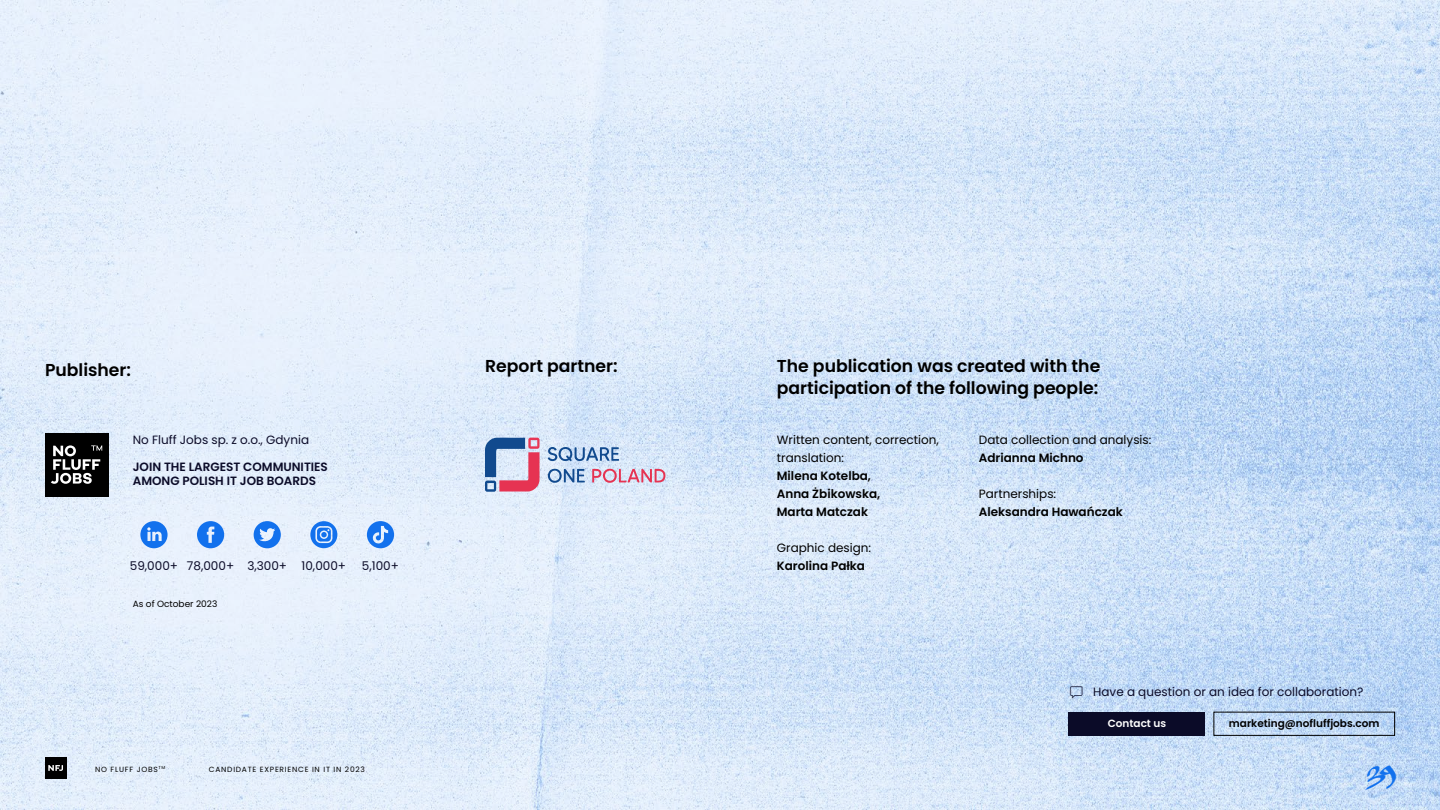
<style>
.page{position:relative;width:1440px;height:810px;background:#fff}
.page>*{position:absolute;margin:0;border:0;box-sizing:border-box;transform-origin:0 0}
.t1{font:35.25px "Subway New York SC";color:#1271ed}
.t2{font:600 17.25px/21.8px "Poppins";color:#000}
.t3{font:12px "Poppins";color:#0b0b28}
.t4{font:12px/18px "Poppins";color:#000}
.t5{font:600 12px/18px "Poppins";color:#000}
.t6{font:600 12px/14.4px "Poppins";color:#0b0b28}
.t7{font:600 10.5px "Poppins";color:#000}
.t8{font:600 10.5px "Poppins";color:#fff}
.t9{font:9px "Poppins";color:#000}
.t10{font:7.5px "Poppins";letter-spacing:.1em;color:#000}
.t11{font:4.35px "Poppins";color:#000}
</style>
<div class="page">
<img style="left:0;top:0;width:1440px;height:810px">
<svg style="left:197px;top:521px;width:27px;height:27px"></svg>
<svg style="left:254px;top:521px;width:27px;height:27px"></svg>
<svg style="left:310px;top:521px;width:27px;height:27px"></svg>
<svg style="left:140px;top:521px;width:28px;height:27px"></svg>
<div style="left:45px;top:433px;width:64px;height:63px;background:#000"></div>
<svg style="left:51px;top:445px;width:51px;height:39px"></svg>
<div style="left:1069px;top:712px;width:136px;height:24px;background:#0b0b28"></div>
<div style="left:1214px;top:712px;width:181px;height:24px;border:1px solid #000"></div>
<svg style="left:367px;top:521px;width:27px;height:27px"></svg>
<svg style="left:485px;top:438px;width:55px;height:54px;background:#a88daf"></svg>
<svg style="left:547px;top:446px;width:119px;height:37px;background:#bcc1db"></svg>
<div style="left:45px;top:757px;width:21px;height:22px;background:#000"></div>
<svg style="left:48px;top:765px;width:15px;height:6px"></svg>
<svg style="left:1070px;top:686px;width:13px;height:13px"></svg>
<h2 class="t2" style="left:45px;top:359px;width:88px">Publisher:</h2>
<p class="t3" style="left:133px;top:433px;width:178px">No Fluff Jobs sp. z o.o., Gdynia</p>
<p class="t6" style="left:133px;top:459px;width:197px">JOIN THE LARGEST COMMUNITIES<br>AMONG POLISH IT JOB BOARDS</p>
<p class="t3" style="left:130px;top:559px;width:218px">59,000+ 78,000+ 3,300+ 10,000+</p>
<p class="t3" style="left:362px;top:559px;width:39px">5,100+</p>
<p class="t9" style="left:133px;top:599px;width:86px">As of October 2023</p>
<p class="t11" style="left:159px;top:765px;width:8px">TM</p>
<p class="t10" style="left:95px;top:765px;width:64px">NO FLUFF JOBS</p>
<p class="t10" style="left:209px;top:765px;width:158px">CANDIDATE EXPERIENCE IN IT IN 2023</p>
<h2 class="t2" style="left:485px;top:355px;width:134px">Report partner:</h2>
<h2 class="t2" style="left:777px;top:355px;width:325px">The publication was created with the participation of the following people:</h2>
<p class="t4" style="left:777px;top:431px;width:163px">Written content, correction, translation:</p>
<p class="t5" style="left:777px;top:467px;width:105px">Milena Kotelba,<br>Anna Żbikowska,<br>Marta Matczak</p>
<p class="t4" style="left:777px;top:539px;width:96px">Graphic design:</p>
<p class="t5" style="left:777px;top:557px;width:90px">Karolina Pałka</p>
<p class="t4" style="left:979px;top:431px;width:174px">Data collection and analysis:</p>
<p class="t5" style="left:979px;top:449px;width:106px">Adrianna Michno</p>
<p class="t4" style="left:979px;top:485px;width:79px">Partnerships:</p>
<p class="t5" style="left:979px;top:503px;width:146px">Aleksandra Hawańczak</p>
<p class="t3" style="left:1093px;top:685px;width:272px">Have a question or an idea for collaboration?</p>
<p class="t8" style="left:1108px;top:718px;width:60px">Contact us</p>
<p class="t7" style="left:1229px;top:718px;width:152px">marketing@nofluffjobs.com</p>
<h1 class="t1" style="left:1368px;top:752px;width:29px">39</h1>
</div>
